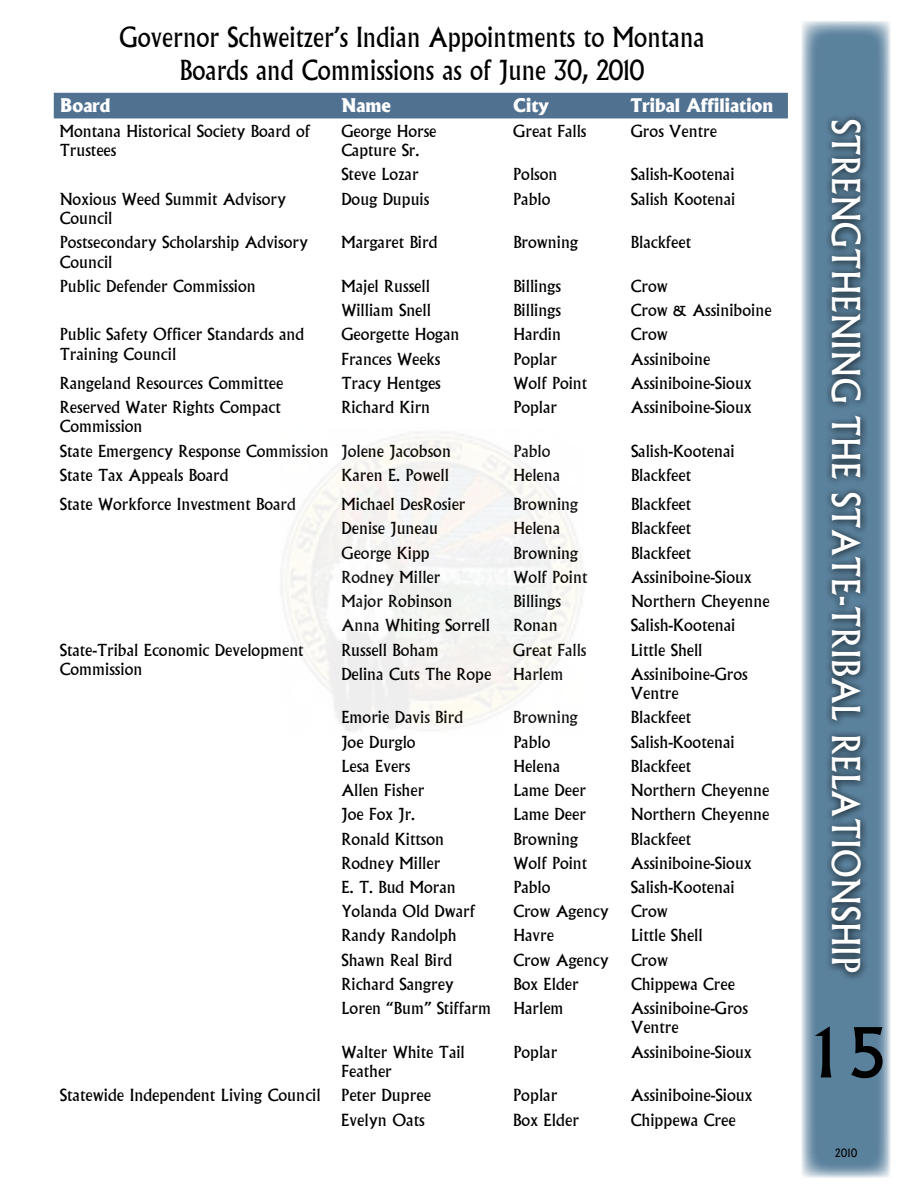
<style>
.page{position:relative;width:918px;height:1188px;background:#fff}
.page>*{position:absolute;margin:0;border:0;box-sizing:border-box;transform-origin:0 0}
.t1{font:500 66px "Albertus";color:#000}
.t2{font:37.5px "Albertus";letter-spacing:.02em;color:#fff;scale:.9 1}
.calendar{font:27px "Albertus";color:#000;scale:.9 1}
.t3{font:800 18px "Albertus";color:#fff}
.t4{font:16.35px "Albertus";color:#000}
.t5{font:16.2px/19.5px "Albertus";color:#000}
.t6{font:11.25px "Albertus";color:#000;scale:.9 1}
</style>
<div class="page">
<svg style="left:802px;top:21px;width:89px;height:1157px;background:#7999af"></svg>
<div style="left:824px;top:112px;width:45px;height:869px;background:#000;opacity:.9"></div>
<div style="left:54px;top:93px;width:734px;height:25px;background:#517191"></div>
<p class="calendar" style="left:120px;top:22px;width:652px">Governor Schweitzer’s Indian Appointments to Montana</p>
<p class="calendar" style="left:180px;top:54px;width:517px">Boards and Commissions as of June 30, 2010</p>
<p class="t3" style="left:60px;top:94px;width:52px">Board</p>
<p class="t3" style="left:341px;top:94px;width:51px">Name</p>
<p class="t3" style="left:513px;top:94px;width:37px">City</p>
<p class="t3" style="left:631px;top:94px;width:144px">Tribal Affiliation</p>
<p class="t5" style="left:60px;top:121px;width:252px">Montana Historical Society Board of<br>Trustees</p>
<p class="t5" style="left:341px;top:121px;width:97px">George Horse</p>
<p class="t5" style="left:341px;top:141px;width:80px">Capture Sr.</p>
<p class="t5" style="left:513px;top:121px;width:75px">Great Falls</p>
<p class="t5" style="left:631px;top:121px;width:88px">Gros Ventre</p>
<p class="t5" style="left:341px;top:165px;width:79px">Steve Lozar</p>
<p class="t5" style="left:513px;top:165px;width:46px">Polson</p>
<p class="t5" style="left:631px;top:165px;width:105px">Salish-Kootenai</p>
<p class="t5" style="left:60px;top:189px;width:228px">Noxious Weed Summit Advisory<br>Council</p>
<p class="t5" style="left:341px;top:189px;width:90px">Doug Dupuis</p>
<p class="t5" style="left:513px;top:189px;width:39px">Pablo</p>
<p class="t5" style="left:631px;top:189px;width:106px">Salish Kootenai</p>
<p class="t5" style="left:60px;top:233px;width:250px">Postsecondary Scholarship Advisory<br>Council</p>
<p class="t5" style="left:341px;top:233px;width:98px">Margaret Bird</p>
<p class="t5" style="left:513px;top:233px;width:66px">Browning</p>
<p class="t5" style="left:631px;top:233px;width:62px">Blackfeet</p>
<p class="t5" style="left:60px;top:276px;width:198px">Public Defender Commission</p>
<p class="t5" style="left:341px;top:276px;width:90px">Majel Russell</p>
<p class="t5" style="left:513px;top:276px;width:49px">Billings</p>
<p class="t5" style="left:631px;top:276px;width:38px">Crow</p>
<p class="t5" style="left:341px;top:301px;width:91px">William Snell</p>
<p class="t5" style="left:513px;top:301px;width:49px">Billings</p>
<p class="t5" style="left:631px;top:301px;width:142px">Crow &amp; Assiniboine</p>
<p class="t5" style="left:60px;top:325px;width:246px">Public Safety Officer Standards and<br>Training Council</p>
<p class="t5" style="left:341px;top:325px;width:120px">Georgette Hogan</p>
<p class="t5" style="left:513px;top:325px;width:49px">Hardin</p>
<p class="t5" style="left:631px;top:325px;width:38px">Crow</p>
<p class="t5" style="left:341px;top:349px;width:101px">Frances Weeks</p>
<p class="t5" style="left:513px;top:349px;width:45px">Poplar</p>
<p class="t5" style="left:631px;top:349px;width:81px">Assiniboine</p>
<p class="t5" style="left:60px;top:373px;width:225px">Rangeland Resources Committee</p>
<p class="t5" style="left:341px;top:373px;width:101px">Tracy Hentges</p>
<p class="t5" style="left:513px;top:373px;width:75px">Wolf Point</p>
<p class="t5" style="left:631px;top:373px;width:122px">Assiniboine-Sioux</p>
<p class="t5" style="left:60px;top:398px;width:222px">Reserved Water Rights Compact<br>Commission</p>
<p class="t5" style="left:341px;top:398px;width:90px">Richard Kirn</p>
<p class="t5" style="left:513px;top:398px;width:45px">Poplar</p>
<p class="t5" style="left:631px;top:398px;width:122px">Assiniboine-Sioux</p>
<p class="t5" style="left:60px;top:441px;width:270px">State Emergency Response Commission</p>
<p class="t5" style="left:341px;top:441px;width:111px">Jolene Jacobson</p>
<p class="t5" style="left:513px;top:441px;width:39px">Pablo</p>
<p class="t5" style="left:631px;top:441px;width:105px">Salish-Kootenai</p>
<p class="t5" style="left:60px;top:465px;width:170px">State Tax Appeals Board</p>
<p class="t5" style="left:342px;top:465px;width:109px">Karen E. Powell</p>
<p class="t5" style="left:513px;top:465px;width:48px">Helena</p>
<p class="t5" style="left:631px;top:465px;width:62px">Blackfeet</p>
<p class="t5" style="left:60px;top:495px;width:238px">State Workforce Investment Board</p>
<p class="t5" style="left:342px;top:495px;width:126px">Michael DesRosier</p>
<p class="t5" style="left:513px;top:495px;width:66px">Browning</p>
<p class="t5" style="left:631px;top:495px;width:62px">Blackfeet</p>
<p class="t5" style="left:342px;top:519px;width:98px">Denise Juneau</p>
<p class="t5" style="left:514px;top:519px;width:48px">Helena</p>
<p class="t5" style="left:631px;top:519px;width:62px">Blackfeet</p>
<p class="t5" style="left:342px;top:543px;width:90px">George Kipp</p>
<p class="t5" style="left:514px;top:543px;width:66px">Browning</p>
<p class="t5" style="left:631px;top:543px;width:62px">Blackfeet</p>
<p class="t5" style="left:342px;top:567px;width:100px">Rodney Miller</p>
<p class="t5" style="left:514px;top:567px;width:75px">Wolf Point</p>
<p class="t5" style="left:631px;top:567px;width:122px">Assiniboine-Sioux</p>
<p class="t5" style="left:342px;top:592px;width:112px">Major Robinson</p>
<p class="t5" style="left:514px;top:592px;width:49px">Billings</p>
<p class="t5" style="left:631px;top:592px;width:140px">Northern Cheyenne</p>
<p class="t5" style="left:342px;top:616px;width:150px">Anna Whiting Sorrell</p>
<p class="t5" style="left:514px;top:616px;width:46px">Ronan</p>
<p class="t4" style="left:631px;top:616px;width:106px">Salish-Kootenai</p>
<p class="t5" style="left:60px;top:640px;width:245px">State-Tribal Economic Development<br>Commission</p>
<p class="t5" style="left:341px;top:640px;width:99px">Russell Boham</p>
<p class="t5" style="left:513px;top:640px;width:75px">Great Falls</p>
<p class="t5" style="left:631px;top:640px;width:73px">Little Shell</p>
<p class="t5" style="left:341px;top:664px;width:151px">Delina Cuts The Rope</p>
<p class="t5" style="left:513px;top:664px;width:52px">Harlem</p>
<p class="t5" style="left:631px;top:664px;width:118px">Assiniboine-Gros<br>Ventre</p>
<p class="t5" style="left:341px;top:708px;width:123px">Emorie Davis Bird</p>
<p class="t5" style="left:513px;top:708px;width:66px">Browning</p>
<p class="t5" style="left:631px;top:708px;width:62px">Blackfeet</p>
<p class="t5" style="left:341px;top:732px;width:76px">Joe Durglo</p>
<p class="t5" style="left:513px;top:732px;width:39px">Pablo</p>
<p class="t5" style="left:631px;top:732px;width:105px">Salish-Kootenai</p>
<p class="t5" style="left:341px;top:756px;width:71px">Lesa Evers</p>
<p class="t5" style="left:513px;top:756px;width:48px">Helena</p>
<p class="t5" style="left:631px;top:756px;width:62px">Blackfeet</p>
<p class="t5" style="left:341px;top:781px;width:84px">Allen Fisher</p>
<p class="t5" style="left:513px;top:781px;width:74px">Lame Deer</p>
<p class="t5" style="left:631px;top:781px;width:140px">Northern Cheyenne</p>
<p class="t5" style="left:341px;top:805px;width:75px">Joe Fox Jr.</p>
<p class="t5" style="left:513px;top:805px;width:74px">Lame Deer</p>
<p class="t5" style="left:631px;top:805px;width:140px">Northern Cheyenne</p>
<p class="t5" style="left:341px;top:829px;width:104px">Ronald Kittson</p>
<p class="t5" style="left:513px;top:829px;width:66px">Browning</p>
<p class="t5" style="left:631px;top:829px;width:62px">Blackfeet</p>
<p class="t5" style="left:341px;top:853px;width:100px">Rodney Miller</p>
<p class="t5" style="left:513px;top:853px;width:75px">Wolf Point</p>
<p class="t5" style="left:631px;top:853px;width:122px">Assiniboine-Sioux</p>
<p class="t5" style="left:341px;top:877px;width:116px">E. T. Bud Moran</p>
<p class="t5" style="left:513px;top:877px;width:39px">Pablo</p>
<p class="t5" style="left:631px;top:877px;width:105px">Salish-Kootenai</p>
<p class="t5" style="left:341px;top:902px;width:135px">Yolanda Old Dwarf</p>
<p class="t5" style="left:513px;top:902px;width:97px">Crow Agency</p>
<p class="t5" style="left:631px;top:902px;width:38px">Crow</p>
<p class="t5" style="left:342px;top:926px;width:117px">Randy Randolph</p>
<p class="t5" style="left:513px;top:926px;width:42px">Havre</p>
<p class="t5" style="left:631px;top:926px;width:73px">Little Shell</p>
<p class="t5" style="left:342px;top:950px;width:112px">Shawn Real Bird</p>
<p class="t5" style="left:513px;top:950px;width:97px">Crow Agency</p>
<p class="t5" style="left:631px;top:950px;width:38px">Crow</p>
<p class="t5" style="left:342px;top:974px;width:114px">Richard Sangrey</p>
<p class="t5" style="left:514px;top:974px;width:67px">Box Elder</p>
<p class="t5" style="left:631px;top:974px;width:105px">Chippewa Cree</p>
<p class="t5" style="left:342px;top:999px;width:151px">Loren “Bum” Stiffarm</p>
<p class="t5" style="left:514px;top:999px;width:52px">Harlem</p>
<p class="t5" style="left:631px;top:999px;width:118px">Assiniboine-Gros<br>Ventre</p>
<p class="t5" style="left:342px;top:1042px;width:125px">Walter White Tail<br>Feather</p>
<p class="t5" style="left:514px;top:1042px;width:45px">Poplar</p>
<p class="t5" style="left:631px;top:1042px;width:122px">Assiniboine-Sioux</p>
<p class="t4" style="left:60px;top:1086px;width:263px">Statewide Independent Living Council</p>
<p class="t4" style="left:341px;top:1086px;width:91px">Peter Dupree</p>
<p class="t4" style="left:513px;top:1086px;width:46px">Poplar</p>
<p class="t4" style="left:631px;top:1086px;width:123px">Assiniboine-Sioux</p>
<p class="t4" style="left:341px;top:1110px;width:85px">Evelyn Oats</p>
<p class="t4" style="left:513px;top:1110px;width:67px">Box Elder</p>
<p class="t4" style="left:631px;top:1110px;width:106px">Chippewa Cree</p>
<h2 class="t2" style="left:868px;top:118px;width:951px;rotate:90deg">STRENGTHENING THE STATE-TRIBAL RELATIONSHIP</h2>
<h1 class="t1" style="left:805px;top:1012px;width:84px">15</h1>
<p class="t6" style="left:835px;top:1146px;width:26px">2010</p>
</div>
